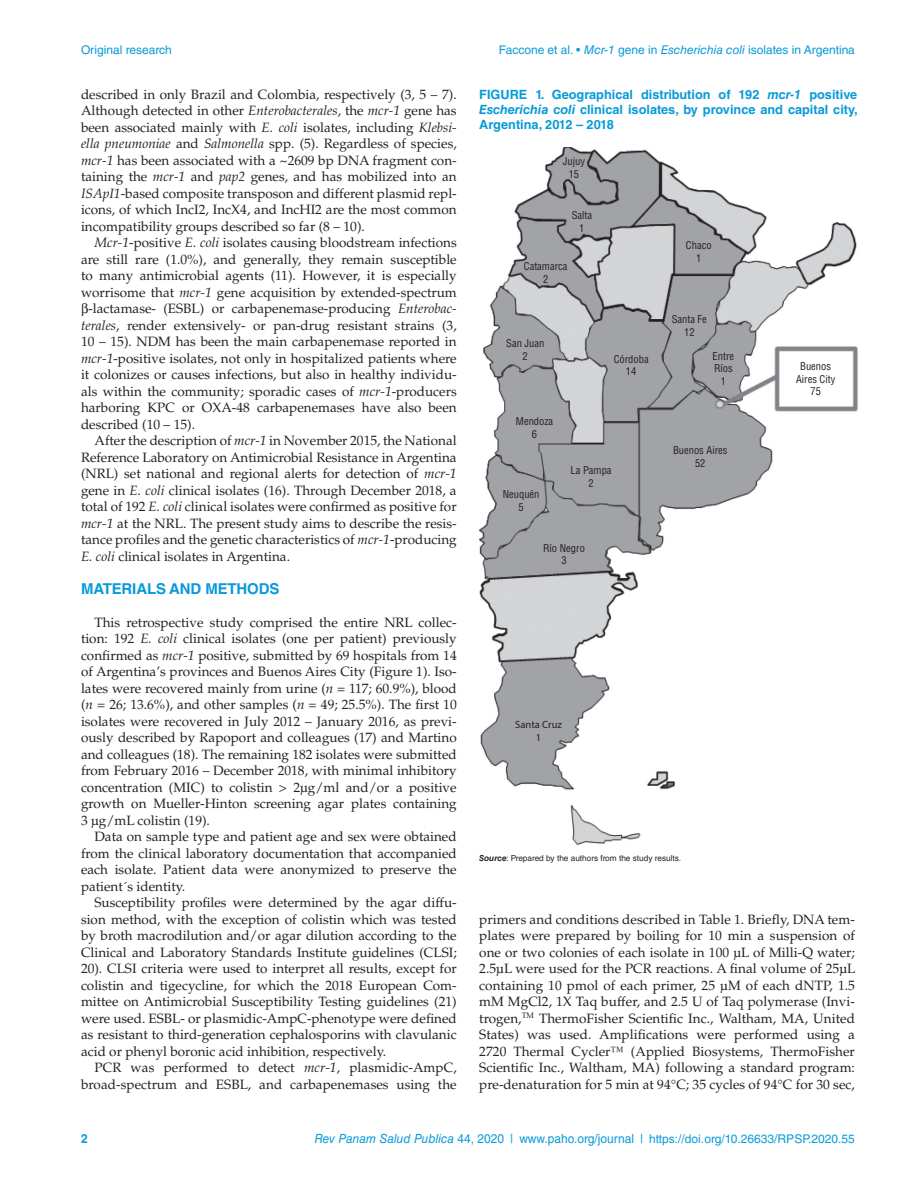
<style>
.page{position:relative;width:918px;height:1188px;background:#fff}
.page>*{position:absolute;margin:0;border:0;box-sizing:border-box;transform-origin:0 0}
.t1{font:700 15px "Helvetica LT Std";letter-spacing:-.01em;color:#089ad9}
.t2{font:13.5px/16.5px "Palatino LT Std";color:#231f20;text-align:justify}
.t3{font:700 12.75px/15px "Helvetica LT Std";color:#089ad9;text-align:justify}
.t4{font:700 12.6px "Helvetica LT Std";color:#089ad9;scale:.95 1}
.t5{font:12px "Helvetica LT Std";color:#089ad9}
.t6{font:condensed 10.5px/12.6px "Helvetica LT Std";color:#231f20;text-align:center}
.t7{font:10.5px/12.6px "Myriad Pro";color:#231f20;text-align:center}
.t8{font:8.25px "Helvetica LT Std";color:#231f20}
.s1{font-style:italic}
.s2{font-weight:700;font-style:italic}
.s3{font-style:italic;font-size:12.6px}
.s4{font-size:12.6px}
</style>
<div class="page">
<img style="left:479px;top:147px;width:378px;height:697px">
<p class="t5" style="left:81px;top:43px;width:92px">Original research</p>
<p class="t5" style="left:499px;top:43px;width:358px">Faccone et al. • <span class="s1">Mcr-1</span> gene in <span class="s1">Escherichia coli</span> isolates in Argentina</p>
<p class="t2" style="left:81px;top:86px;width:377px">described in only Brazil and Colombia, respectively (3, 5 – 7).<br>Although detected in other <span class="s1">Enterobacterales</span>, the <span class="s1">mcr-1</span> gene has been associated mainly with <span class="s1">E. coli</span> isolates, including <span class="s1">Klebsi&shy;ella pneumoniae</span> and <span class="s1">Salmonella</span> spp. (5). Regardless of species, <span class="s1">mcr-1</span> has been associated with a ~2609 bp DNA fragment con&shy;taining the <span class="s1">mcr-1</span> and <span class="s1">pap2</span> genes, and has mobilized into an <span class="s1">ISApI1</span>-based composite transposon and different plasmid repl&shy;icons, of which IncI2, IncX4, and IncHI2 are the most common incompatibility groups described so far (8 – 10).</p>
<p class="t2" style="left:94px;top:235px;width:364px"><span class="s1">Mcr-1</span>-positive <span class="s1">E. coli</span> isolates causing bloodstream infections</p>
<p class="t2" style="left:81px;top:251px;width:377px">are still rare (1.0%), and generally, they remain susceptible</p>
<p class="t2" style="left:81px;top:268px;width:377px">to many antimicrobial agents (11). However, it is especially</p>
<p class="t2" style="left:81px;top:284px;width:377px">worrisome that <span class="s1">mcr-1</span> gene acquisition by extended-spectrum</p>
<p class="t2" style="left:88px;top:301px;width:370px">-lactamase- (ESBL) or carbapenemase-producing <span class="s1">Enterobac-</span></p>
<p class="t2" style="left:81px;top:317px;width:377px"><span class="s1">terales</span>, render extensively- or pan-drug resistant strains (3,</p>
<p class="t2" style="left:81px;top:334px;width:377px">10 – 15). NDM has been the main carbapenemase reported in</p>
<p class="t2" style="left:81px;top:350px;width:377px"><span class="s1">mcr-1</span>-positive isolates, not only in hospitalized patients where</p>
<p class="t2" style="left:81px;top:367px;width:377px">it colonizes or causes infections, but also in healthy individu-</p>
<p class="t2" style="left:81px;top:383px;width:377px">als within the community; sporadic cases of <span class="s1">mcr-1</span>-producers</p>
<p class="t2" style="left:81px;top:400px;width:377px">harboring KPC or OXA-48 carbapenemases have also been</p>
<p class="t2" style="left:81px;top:416px;width:116px">described (10 – 15).</p>
<p class="t2" style="left:94px;top:433px;width:364px">After the description of <span class="s1">mcr-1</span> in November 2015, the National</p>
<p class="t2" style="left:81px;top:449px;width:377px">Reference Laboratory on Antimicrobial Resistance in Argentina</p>
<p class="t2" style="left:81px;top:466px;width:377px">(NRL) set national and regional alerts for detection of <span class="s1">mcr-1</span></p>
<p class="t2" style="left:81px;top:482px;width:377px">gene in <span class="s1">E. coli</span> clinical isolates (16). Through December 2018, a</p>
<p class="t2" style="left:81px;top:499px;width:377px">total of 192 <span class="s1">E. coli</span> clinical isolates were confirmed as positive for</p>
<p class="t2" style="left:81px;top:515px;width:377px"><span class="s1">mcr-1</span> at the NRL. The present study aims to describe the resis-</p>
<p class="t2" style="left:81px;top:532px;width:377px">tance profiles and the genetic characteristics of <span class="s1">mcr-1</span>-producing</p>
<p class="t2" style="left:81px;top:548px;width:211px"><span class="s1">E. coli</span> clinical isolates in Argentina.</p>
<p class="t1" style="left:81px;top:579px;width:200px">MATERIALS AND METHODS</p>
<p class="t2" style="left:81px;top:614px;width:377px;text-indent:14px">This retrospective study comprised the entire NRL collec&shy;tion: 192 <span class="s1">E. coli</span> clinical isolates (one per patient) previously confirmed as <span class="s1">mcr-1</span> positive, submitted by 69 hospitals from 14 of Argentina’s provinces and Buenos Aires City (Figure 1). Iso&shy;lates were recovered mainly from urine (<span class="s1">n</span> = 117; 60.9%), blood (<span class="s1">n</span> = 26; 13.6%), and other samples (<span class="s1">n</span> = 49; 25.5%). The first 10 isolates were recovered in July 2012 – January 2016, as previ&shy;ously described by Rapoport and colleagues (17) and Martino and colleagues (18). The remaining 182 isolates were submitted from February 2016 – December 2018, with minimal inhibitory concentration (MIC) to colistin &gt; 2µg/ml and/or a positive growth on Mueller-Hinton screening agar plates containing 3 µg/mL colistin (19).</p>
<p class="t2" style="left:81px;top:829px;width:377px;text-indent:14px">Data on sample type and patient age and sex were obtained from the clinical laboratory documentation that accompanied each isolate. Patient data were anonymized to preserve the patient´s identity.</p>
<p class="t2" style="left:81px;top:895px;width:377px;text-indent:14px">Susceptibility profiles were determined by the agar diffu&shy;sion method, with the exception of colistin which was tested by broth macrodilution and/or agar dilution according to the Clinical and Laboratory Standards Institute guidelines (CLSI; 20). CLSI criteria were used to interpret all results, except for colistin and tigecycline, for which the 2018 European Com&shy;mittee on Antimicrobial Susceptibility Testing guidelines (21) were used. ESBL- or plasmidic-AmpC-phenotype were defined as resistant to third-generation cephalosporins with clavulanic acid or phenyl boronic acid inhibition, respectively.</p>
<p class="t2" style="left:81px;top:1060px;width:377px;text-align:right">PCR was performed to detect <span class="s1">mcr-1</span>, plasmidic-AmpC, broad-spectrum and ESBL, and carbapenemases using the</p>
<p class="t3" style="left:479px;top:87px;width:380px">FIGURE 1. Geographical distribution of 192 <span class="s1">mcr-1</span> positive <span class="s1">Escherichia coli</span> clinical isolates, by province and capital city, Argentina, 2012 – 2018</p>
<p class="t6" style="left:563px;top:155px;width:24px">Jujuy<br>15</p>
<p class="t6" style="left:572px;top:209px;width:22px">Salta<br>1</p>
<p class="t6" style="left:524px;top:260px;width:45px">Catamarca<br>2</p>
<p class="t6" style="left:506px;top:337px;width:40px">San Juan<br>2</p>
<p class="t6" style="left:516px;top:415px;width:39px">Mendoza<br>6</p>
<p class="t6" style="left:614px;top:352px;width:36px">Córdoba<br>14</p>
<p class="t6" style="left:503px;top:488px;width:38px">Neuquén<br>5</p>
<p class="t6" style="left:570px;top:464px;width:43px">La Pampa<br>2</p>
<p class="t6" style="left:543px;top:542px;width:43px">Río Negro<br>3</p>
<p class="t6" style="left:686px;top:239px;width:27px">Chaco<br>1</p>
<p class="t6" style="left:672px;top:313px;width:37px">Santa Fe<br>12</p>
<p class="t6" style="left:713px;top:349px;width:23px">Entre<br>Ríos<br>1</p>
<p class="t6" style="left:673px;top:444px;width:56px">Buenos Aires<br>52</p>
<p class="t6" style="left:796px;top:360px;width:41px">Buenos<br>Aires City<br>75</p>
<p class="t7" style="left:515px;top:718px;width:48px">Santa Cruz<br>1</p>
<p class="t8" style="left:479px;top:853px;width:203px"><span class="s2">Source</span>: Prepared by the authors from the study results.</p>
<p class="t2" style="left:479px;top:911px;width:378px">primers and conditions described in Table 1. Briefly, DNA tem&shy;plates were prepared by boiling for 10 min a suspension of one or two colonies of each isolate in 100 µL of Milli-Q water; 2.5µL were used for the PCR reactions. A final volume of 25µL containing 10 pmol of each primer, 25 µM of each dNTP, 1.5 mM MgCl2, 1X Taq buffer, and 2.5 U of Taq polymerase (Invi&shy;trogen,<sup>TM</sup> ThermoFisher Scientific Inc., Waltham, MA, United States) was used. Amplifications were performed using a 2720 Thermal Cycler™ (Applied Biosystems, ThermoFisher Scientific Inc., Waltham, MA) following a standard program: pre-denaturation for 5 min at 94°C; 35 cycles of 94°C for 30 sec,</p>
<p class="t4" style="left:81px;top:1131px;width:9px">2</p>
<p class="t5" style="left:314px;top:1132px;width:542px"><span class="s3">Rev Panam Salud Publica</span> <span class="s4">44, 2020 | www.paho.org/journal |</span> https://doi.org/10.26633/RPSP.2020.55</p>
</div>
